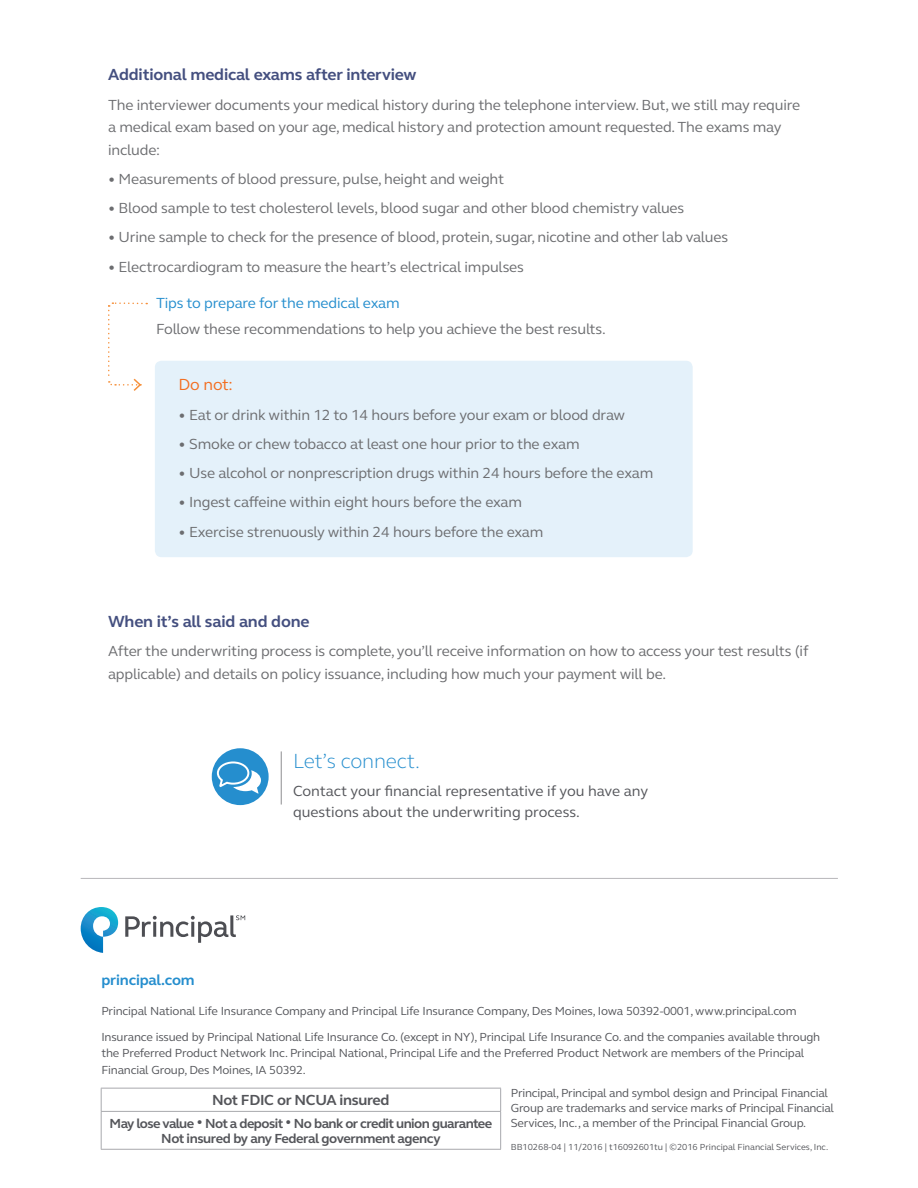
<style>
.page{position:relative;width:918px;height:1188px;background:#fff}
.page>*{position:absolute;margin:0;border:0;box-sizing:border-box;transform-origin:0 0}
.t1{font:300 21px "FS Elliot Pro";letter-spacing:-.01em;color:#258ece}
.t2{font:700 16.5px "FS Elliot Pro";letter-spacing:-.01em;color:#444f7f}
.t3{font:16.5px "FS Elliot Pro";color:#f36e21}
.t4{font:15px/22.5px "FS Elliot Pro";letter-spacing:-.01em;color:#6c6d70}
.t5{font:15px/21px "FS Elliot Pro";color:#54555a}
.t6{font:15px "FS Elliot Pro";letter-spacing:-.01em;color:#258ece}
.t7{font:700 15px "FS Elliot Pro";letter-spacing:-.02em;color:#54555a}
.t8{font:700 15px "FS Elliot Pro";letter-spacing:-.01em;color:#258ece}
.t9{font:700 13.5px/15px "FS Elliot Pro";letter-spacing:-.04em;color:#54555a;text-align:center}
.t10{font:12px/15px "FS Elliot Pro";letter-spacing:-.015em;color:#54555a}
.t11{font:9px "FS Elliot Pro";color:#54555a}
</style>
<div class="page">
<hr style="left:81px;top:878px;width:757px;height:1px;background:#b8b7ba">
<hr style="left:281px;top:751px;width:1px;height:54px;background:#8e8e90">
<div style="left:212px;top:748px;width:57px;height:57px;background:#258ece;border-radius:50%"></div>
<svg style="left:216px;top:760px;width:45px;height:34px"></svg>
<svg style="left:81px;top:907px;width:37px;height:46px"></svg>
<svg style="left:125px;top:915px;width:120px;height:28px"></svg>
<svg style="left:101px;top:1089px;width:1px;height:22px"></svg>
<hr style="left:101px;top:1088px;width:400px;height:1px;background:#a8a9ad">
<svg style="left:500px;top:1089px;width:1px;height:22px"></svg>
<hr style="left:101px;top:1112px;width:1px;height:37px;background:#a8a9ad">
<hr style="left:101px;top:1111px;width:400px;height:1px;background:#a8a9ad">
<hr style="left:500px;top:1112px;width:1px;height:37px;background:#a8a9ad">
<hr style="left:101px;top:1149px;width:400px;height:1px;background:#a8a9ad">
<div style="left:155px;top:361px;width:538px;height:196px;background:#e4f1fa;border-radius:7px"></div>
<svg style="left:108px;top:302px;width:39px;height:89px"></svg>
<p class="t2" style="left:108px;top:64px;width:310px">Additional medical exams after interview</p>
<p class="t4" style="left:108px;top:93px;width:694px">The interviewer documents your medical history during the telephone interview. But, we still may require a medical exam based on your age, medical history and protection amount requested. The exams may include:</p>
<p class="t4" style="left:108px;top:167px;width:398px">• Measurements of blood pressure, pulse, height and weight</p>
<p class="t4" style="left:108px;top:196px;width:578px">• Blood sample to test cholesterol levels, blood sugar and other blood chemistry values</p>
<p class="t4" style="left:108px;top:226px;width:622px">• Urine sample to check for the presence of blood, protein, sugar, nicotine and other lab values</p>
<p class="t4" style="left:108px;top:255px;width:417px">• Electrocardiogram to measure the heart’s electrical impulses</p>
<p class="t6" style="left:156px;top:293px;width:245px">Tips to prepare for the medical exam</p>
<p class="t4" style="left:156px;top:318px;width:451px">Follow these recommendations to help you achieve the best results.</p>
<p class="t3" style="left:179px;top:374px;width:56px">Do not:</p>
<p class="t4" style="left:179px;top:403px;width:448px">• Eat or drink within 12 to 14 hours before your exam or blood draw</p>
<p class="t4" style="left:179px;top:432px;width:403px">• Smoke or chew tobacco at least one hour prior to the exam</p>
<p class="t4" style="left:179px;top:462px;width:476px">• Use alcohol or nonprescription drugs within 24 hours before the exam</p>
<p class="t4" style="left:179px;top:491px;width:345px">• Ingest caffeine within eight hours before the exam</p>
<p class="t4" style="left:179px;top:520px;width:366px">• Exercise strenuously within 24 hours before the exam</p>
<p class="t2" style="left:108px;top:610px;width:203px">When it’s all said and done</p>
<p class="t4" style="left:108px;top:640px;width:702px">After the underwriting process is complete, you’ll receive information on how to access your test results (if applicable) and details on policy issuance, including how much your payment will be.</p>
<h1 class="t1" style="left:293px;top:747px;width:128px">Let’s connect.</h1>
<p class="t5" style="left:293px;top:780px;width:357px">Contact your financial representative if you have any questions about the underwriting process.</p>
<p class="t8" style="left:101px;top:970px;width:95px">principal.com</p>
<p class="t10" style="left:101px;top:998px;width:720px;line-height:25.2px">Principal National Life Insurance Company and Principal Life Insurance Company, Des Moines, Iowa 50392-0001, www.principal.com<br>Insurance issued by Principal National Life Insurance Co. (except in NY), Principal Life Insurance Co. and the companies available through</p>
<p class="t10" style="left:101px;top:1044px;width:704px;line-height:16.5px">the Preferred Product Network Inc. Principal National, Principal Life and the Preferred Product Network are members of the Principal<br>Financial Group, Des Moines, IA 50392.</p>
<p class="t10" style="left:511px;top:1085px;width:325px">Principal, Principal and symbol design and Principal Financial<br>Group are trademarks and service marks of Principal Financial<br>Services, Inc., a member of the Principal Financial Group.</p>
<p class="t11" style="left:511px;top:1141px;width:319px">BB10268-04 | 11/2016 | t16092601tu | ©2016 Principal Financial Services, Inc.</p>
<p class="t7" style="left:212px;top:1090px;width:179px">Not FDIC or NCUA insured</p>
<p class="t9" style="left:110px;top:1115px;width:384px">May lose value • Not a deposit • No bank or credit union guarantee<br>Not insured by any Federal government agency</p>
</div>
